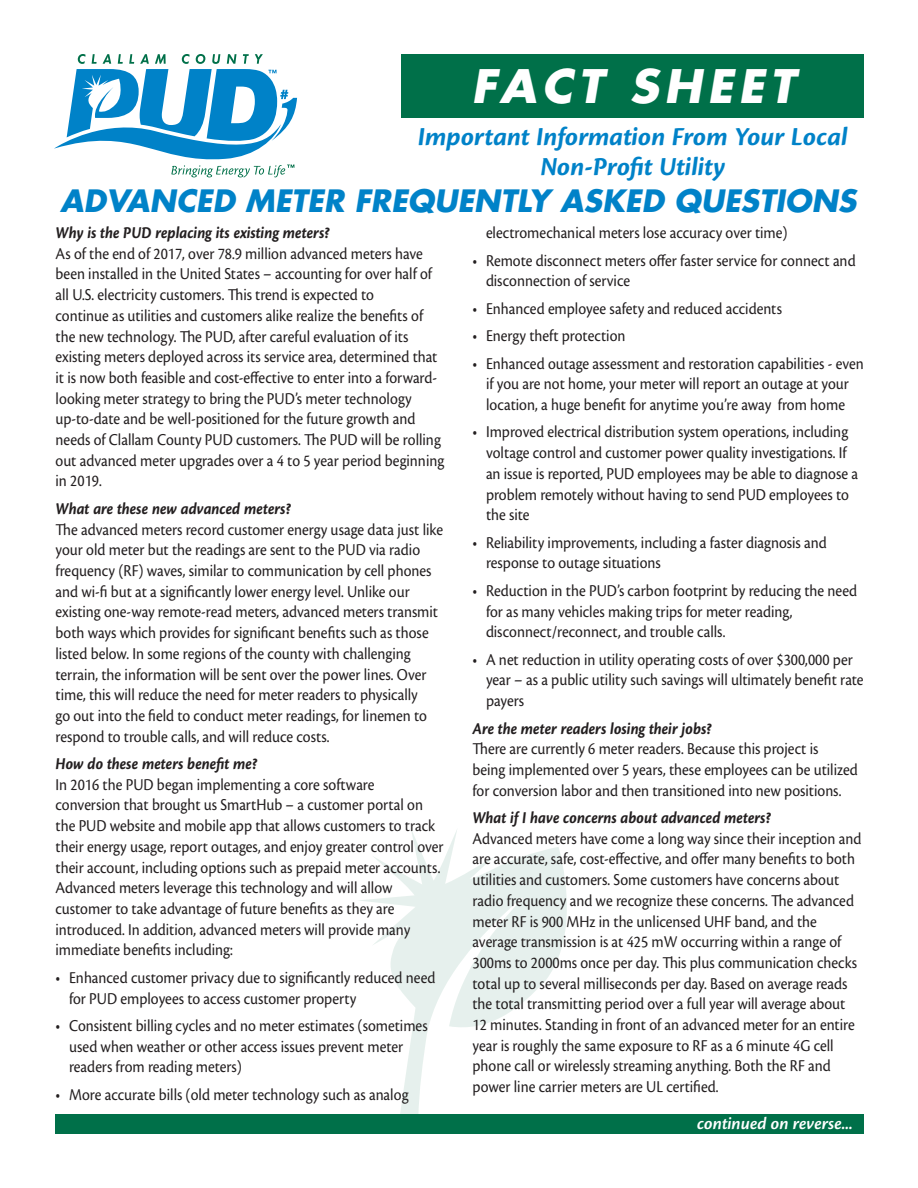
<style>
.page{position:relative;width:918px;height:1188px;background:#fff}
.page>*{position:absolute;margin:0;border:0;box-sizing:border-box;transform-origin:0 0}
.t1{font:italic 700 45px "Futura Std";letter-spacing:.11em;color:#fff;scale:1.05 1}
.t2{font:italic 700 30px "Futura Std";color:#0082c8}
.t3{font:italic 700 27px "Cronos Pro";color:#0082c8}
.t4{font:italic 600 18px "Cronos Pro";color:#fff}
.t5{font:17.25px/20.7px "Cronos Pro";color:#231f20;scale:.9 1}
.t6{font:italic 700 17.25px "Cronos Pro";color:#231f20;scale:.9 1}
</style>
<div class="page">
<svg style="left:54px;top:54px;width:243px;height:123px"></svg>
<div style="left:402px;top:54px;width:462px;height:63px;background:#007049"></div>
<svg style="left:357px;top:830px;width:216px;height:285px"></svg>
<div style="left:56px;top:1115px;width:808px;height:19px;background:#007049"></div>
<p class="t1" style="left:471px;top:56px;width:310px">FACT SHEET</p>
<p class="t3" style="left:418px;top:121px;width:431px">Important Information From Your Local</p>
<p class="t3" style="left:540px;top:151px;width:187px">Non-Profit Utility</p>
<p class="t2" style="left:60px;top:180px;width:798px">ADVANCED METER FREQUENTLY ASKED QUESTIONS</p>
<p class="t6" style="left:56px;top:223px;width:306px">Why is the PUD replacing its existing meters?</p>
<p class="t5" style="left:56px;top:243px;width:433px">As of the end of 2017, over 78.9 million advanced meters have been installed in the United States – accounting for over half of all U.S. electricity customers. This trend is expected to<br>continue as utilities and customers alike realize the benefits of the new technology. The PUD, after careful evaluation of its existing meters deployed across its service area, determined that it is now both feasible and cost-effective to enter into a forward&shy;looking meter strategy to bring the PUD’s meter technology up-to-date and be well-positioned for the future growth and needs of Clallam County PUD customers. The PUD will be rolling out advanced meter upgrades over a 4 to 5 year period beginning in 2019.</p>
<p class="t6" style="left:56px;top:499px;width:263px">What are these new advanced meters?</p>
<p class="t5" style="left:56px;top:519px;width:432px">The advanced meters record customer energy usage data just like your old meter but the readings are sent to the PUD via radio frequency (RF) waves, similar to communication by cell phones and wi-fi but at a significantly lower energy level. Unlike our existing one-way remote-read meters, advanced meters transmit both ways which provides for significant benefits such as those listed below. In some regions of the county with challenging terrain, the information will be sent over the power lines. Over time, this will reduce the need for meter readers to physically<br>go out into the field to conduct meter readings, for linemen to respond to trouble calls, and will reduce costs.</p>
<p class="t6" style="left:56px;top:754px;width:226px">How do these meters benefit me?</p>
<p class="t5" style="left:56px;top:774px;width:433px">In 2016 the PUD began implementing a core software conversion that brought us SmartHub – a customer portal on the PUD website and mobile app that allows customers to track their energy usage, report outages, and enjoy greater control over their account, including options such as prepaid meter accounts.<br>Advanced meters leverage this technology and will allow customer to take advantage of future benefits as they are introduced. In addition, advanced meters will provide many immediate benefits including:</p>
<p class="t5" style="left:69px;top:967px;width:409px;text-indent:-14px">• Enhanced customer privacy due to significantly reduced need for PUD employees to access customer property</p>
<p class="t5" style="left:69px;top:1015px;width:400px;text-indent:-14px">• Consistent billing cycles and no meter estimates (sometimes used when weather or other access issues prevent meter readers from reading meters)</p>
<p class="t5" style="left:56px;top:1084px;width:394px">• More accurate bills (old meter technology such as analog</p>
<p class="t5" style="left:486px;top:222px;width:337px">electromechanical meters lose accuracy over time)</p>
<p class="t5" style="left:486px;top:250px;width:412px;text-indent:-14px">• Remote disconnect meters offer faster service for connect and disconnection of service</p>
<p class="t5" style="left:472px;top:298px;width:345px">• Enhanced employee safety and reduced accidents</p>
<p class="t5" style="left:472px;top:325px;width:172px">• Energy theft protection</p>
<p class="t5" style="left:472px;top:353px;width:436px;text-align:center">• Enhanced outage assessment and restoration capabilities - even if you are not home, your meter will report an outage at your location, a huge benefit for anytime you’re away from home</p>
<p class="t5" style="left:486px;top:422px;width:415px;text-indent:-14px">• Improved electrical distribution system operations, including voltage control and customer power quality investigations. If an issue is reported, PUD employees may be able to diagnose a problem remotely without having to send PUD employees to the site</p>
<p class="t5" style="left:486px;top:532px;width:380px;text-indent:-14px">• Reliability improvements, including a faster diagnosis and response to outage situations</p>
<p class="t5" style="left:486px;top:580px;width:414px;text-indent:-14px">• Reduction in the PUD’s carbon footprint by reducing the need for as many vehicles making trips for meter reading, disconnect/reconnect, and trouble calls.</p>
<p class="t5" style="left:486px;top:649px;width:421px;text-indent:-14px">• A net reduction in utility operating costs of over $300,000 per year – as a public utility such savings will ultimately benefit rate payers</p>
<p class="t6" style="left:472px;top:718px;width:267px">Are the meter readers losing their jobs?</p>
<p class="t5" style="left:472px;top:739px;width:430px">There are currently 6 meter readers. Because this project is<br>being implemented over 5 years, these employees can be utilized for conversion labor and then transitioned into new positions.</p>
<p class="t6" style="left:472px;top:808px;width:333px">What if I have concerns about advanced meters?</p>
<p class="t5" style="left:472px;top:828px;width:434px">Advanced meters have come a long way since their inception and are accurate, safe, cost-effective, and offer many benefits to both utilities and customers. Some customers have concerns about radio frequency and we recognize these concerns. The advanced meter RF is 900 MHz in the unlicensed UHF band, and the average transmission is at 425 mW occurring within a range of 300ms to 2000ms once per day. This plus communication checks total up to several milliseconds per day. Based on average reads the total transmitting period over a full year will average about 12 minutes. Standing in front of an advanced meter for an entire year is roughly the same exposure to RF as a 6 minute 4G cell phone call or wirelessly streaming anything. Both the RF and power line carrier meters are UL certified.</p>
<p class="t4" style="left:697px;top:1113px;width:157px">continued on reverse...</p>
</div>
